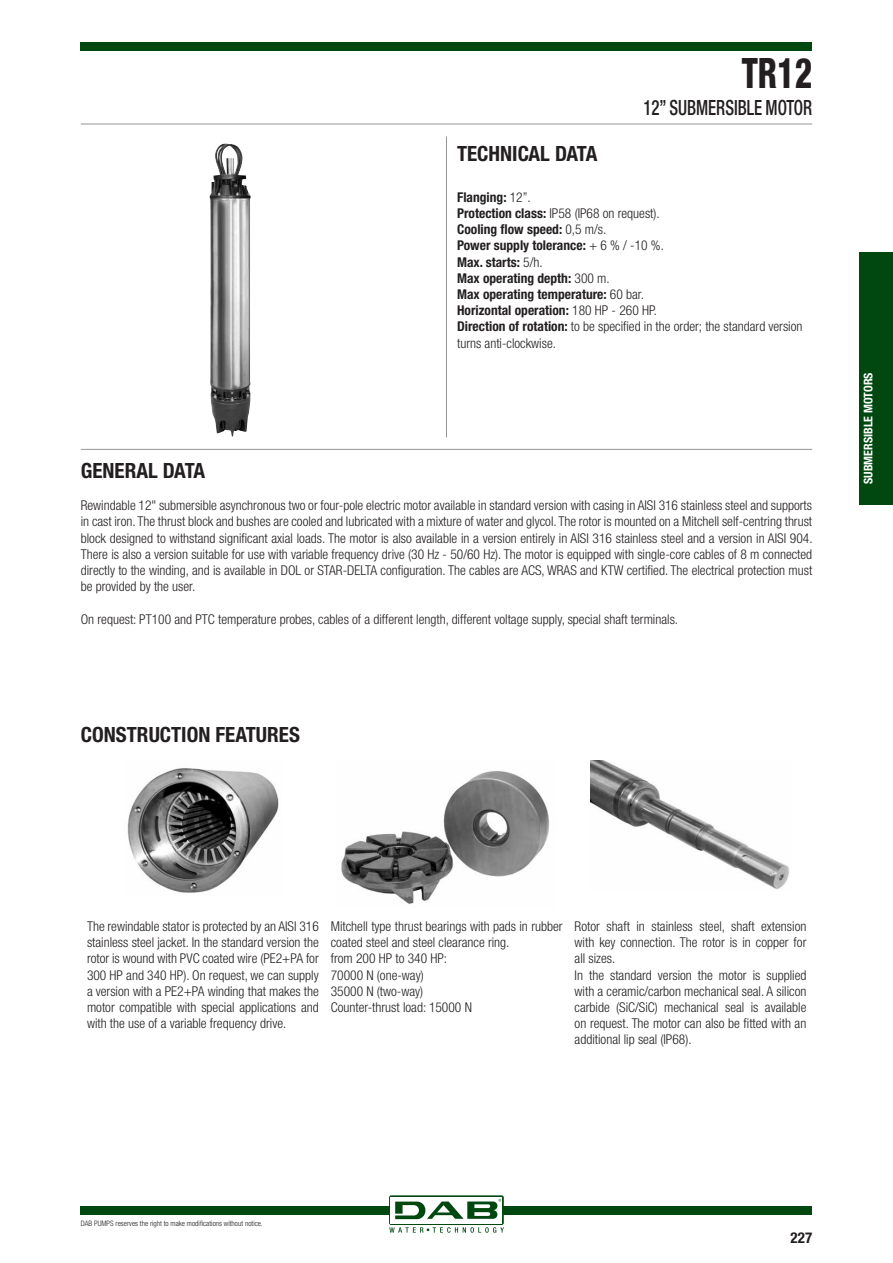
<style>
.page{position:relative;width:893px;height:1263px;background:#fff}
.page>*{position:absolute;margin:0;border:0;box-sizing:border-box;transform-origin:0 0}
.t1{font:800 condensed 42px "Helvetica Neue LT";color:#231f20;scale:.8 1}
.t2{font:700 condensed 21px "Helvetica Neue LT";color:#231f20}
.t3{font:500 condensed 21px "Helvetica Neue LT";color:#231f20;scale:.8 1}
.t4{font:700 condensed 15px "Helvetica Neue LT";color:#231f20}
.t5{font:300 condensed 13.5px/16.2px "Helvetica Neue LT";color:#231f20;text-align:justify}
.t6{font:700 condensed 13.5px/16.2px "Helvetica Neue LT";color:#231f20}
.t7{font:700 condensed 12px "Helvetica Neue LT";color:#fff}
.t8{font:300 condensed 7.5px "Helvetica Neue LT";color:#231f20}
.s1{font-weight:300}
</style>
<div class="page">
<div style="left:81px;top:43px;width:731px;height:8px;background:#004710"></div>
<div style="left:81px;top:1206px;width:731px;height:9px;background:#004710"></div>
<div style="left:389px;top:1195px;width:115px;height:30px;background:linear-gradient(to right,#fff,#fff);border-radius:2px"></div>
<div style="left:391px;top:1197px;width:111px;height:26px;background:#fff"></div>
<svg style="left:389px;top:1227px;width:115px;height:6px"></svg>
<svg style="left:395px;top:1199px;width:106px;height:20px"></svg>
<div style="left:859px;top:253px;width:34px;height:252px;background:#004710"></div>
<hr style="left:81px;top:449px;width:731px;height:1px;background:#939598">
<hr style="left:446px;top:136px;width:1px;height:301px;background:#939598">
<hr style="left:81px;top:124px;width:731px;height:1px;background:#939598">
<img style="left:210px;top:144px;width:41px;height:292px">
<img style="left:127px;top:768px;width:152px;height:125px">
<img style="left:341px;top:770px;width:208px;height:134px">
<img style="left:590px;top:761px;width:199px;height:128px">
<h1 class="t1" style="left:742px;top:48px;width:89px">TR12</h1>
<h2 class="t3" style="left:643px;top:95px;width:212px">12” SUBMERSIBLE MOTOR</h2>
<h2 class="t2" style="left:457px;top:141px;width:142px">TECHNICAL DATA</h2>
<p class="t6" style="left:457px;top:189px;width:347px">Flanging: <span class="s1">12”.<br></span>Protection class: <span class="s1">IP58 (IP68 on request).<br></span>Cooling flow speed: <span class="s1">0,5 m/s.<br></span>Power supply tolerance: <span class="s1">+ 6 % / -10 %.<br></span>Max. starts: <span class="s1">5/h.<br></span>Max operating depth: <span class="s1">300 m.<br></span>Max operating temperature: <span class="s1">60 bar.<br></span>Horizontal operation: <span class="s1">180 HP - 260 HP.<br></span>Direction of rotation: <span class="s1">to be specified in the order; the standard version turns anti-clockwise.</span></p>
<h2 class="t2" style="left:81px;top:457px;width:126px">GENERAL DATA</h2>
<p class="t5" style="left:81px;top:497px;width:733px">Rewindable 12" submersible asynchronous two or four-pole electric motor available in standard version with casing in AISI 316 stainless steel and supports in cast iron. The thrust block and bushes are cooled and lubricated with a mixture of water and glycol. The rotor is mounted on a Mitchell self-centring thrust block designed to withstand significant axial loads. The motor is also available in a version entirely in AISI 316 stainless steel and a version in AISI 904.<br>There is also a version suitable for use with variable frequency drive (30 Hz - 50/60 Hz). The motor is equipped with single-core cables of 8 m connected directly to the winding, and is available in DOL or STAR-DELTA configuration. The cables are ACS, WRAS and KTW certified. The electrical protection must be provided by the user.</p>
<p class="t5" style="left:81px;top:611px;width:599px">On request: PT100 and PTC temperature probes, cables of a different length, different voltage supply, special shaft terminals.</p>
<h2 class="t2" style="left:81px;top:721px;width:221px">CONSTRUCTION FEATURES</h2>
<p class="t7" style="left:861px;top:484px;width:113px;rotate:-90deg">SUBMERSIBLE MOTORS</p>
<p class="t5" style="left:87px;top:918px;width:233px">The rewindable stator is protected by an AISI 316 stainless steel jacket. In the standard version the rotor is wound with PVC coated wire (PE2+PA for 300 HP and 340 HP). On request, we can supply a version with a PE2+PA winding that makes the motor compatible with special applications and with the use of a variable frequency drive.</p>
<p class="t5" style="left:331px;top:918px;width:233px;text-align:left">Mitchell type thrust bearings with pads in rubber coated steel and steel clearance ring.<br>from 200 HP to 340 HP:<br>70000 N (one-way)<br>35000 N (two-way)<br>Counter-thrust load: 15000 N</p>
<p class="t5" style="left:575px;top:918px;width:233px;text-align:left">Rotor shaft in stainless steel, shaft extension with key connection. The rotor is in copper for all sizes.<br>In the standard version the motor is supplied with a ceramic/carbon mechanical seal. A silicon carbide (SiC/SiC) mechanical seal is available on request. The motor can also be fitted with an additional lip seal (IP68).</p>
<p class="t8" style="left:81px;top:1219px;width:183px">DAB PUMPS reserves the right to make modifications without notice.</p>
<p class="t4" style="left:791px;top:1228px;width:23px">227</p>
</div>
